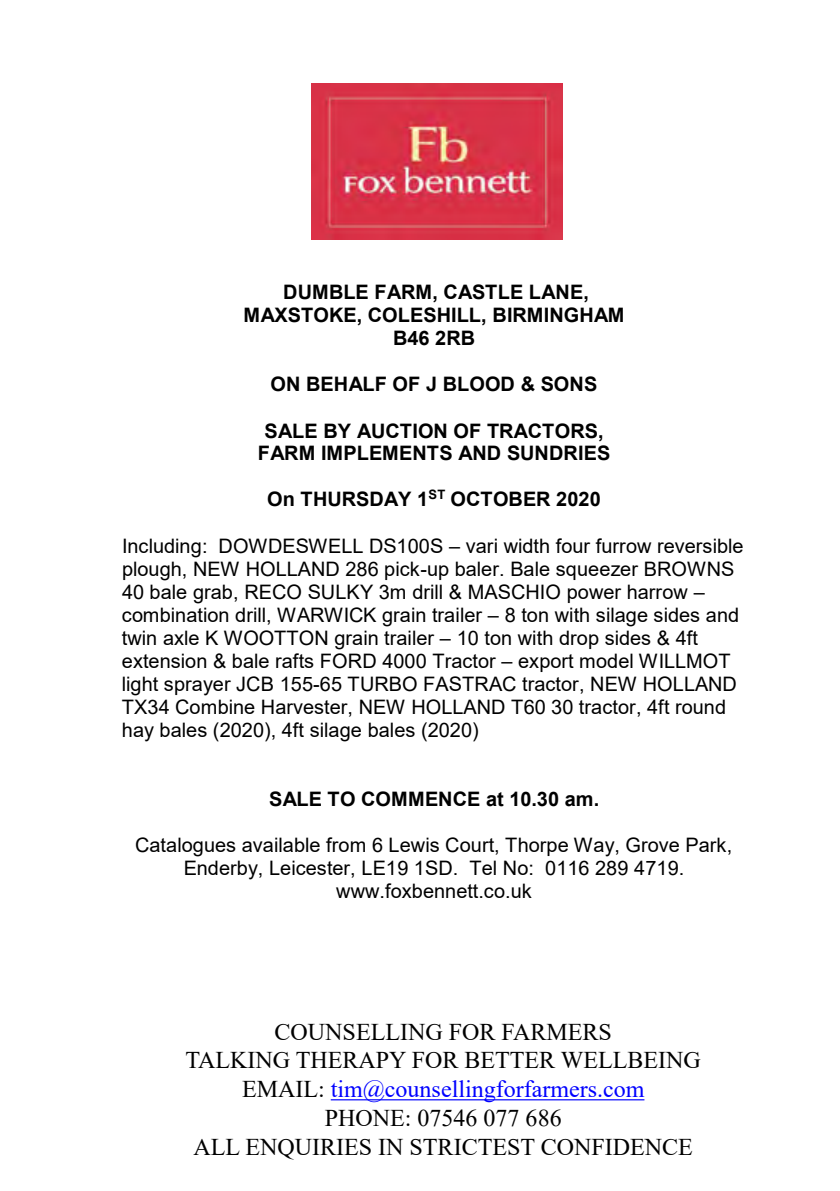
<style>
.page{position:relative;width:840px;height:1191px;background:#fff}
.page>*{position:absolute;margin:0;border:0;box-sizing:border-box;transform-origin:0 0}
.t1{font:24px/28.8px "Times New Roman";color:#000;text-align:center}
.t2{font:20px/23px "Arial";color:#000}
.t3{font:700 20px/23px "Arial";color:#000;text-align:center}
.s1{color:#00f}
</style>
<div class="page">
<img style="left:311px;top:84px;width:251px;height:156px">
<hr style="left:330px;top:1099px;width:314px;height:1px;background:#00f">
<p class="t3" style="left:243px;top:281px;width:382px">DUMBLE FARM, CASTLE LANE,<br>MAXSTOKE, COLESHILL, BIRMINGHAM<br>B46 2RB</p>
<p class="t3" style="left:270px;top:373px;width:328px">ON BEHALF OF J BLOOD &amp; SONS</p>
<p class="t3" style="left:258px;top:419px;width:354px">SALE BY AUCTION OF TRACTORS,<br>FARM IMPLEMENTS AND SUNDRIES</p>
<p class="t3" style="left:267px;top:488px;width:335px">On THURSDAY 1<sup>ST</sup> OCTOBER 2020</p>
<p class="t2" style="left:122px;top:534px;width:623px">Including: DOWDESWELL DS100S – vari width four furrow reversible plough, NEW HOLLAND 286 pick-up baler. Bale squeezer BROWNS 40 bale grab, RECO SULKY 3m drill &amp; MASCHIO power harrow – combination drill, WARWICK grain trailer – 8 ton with silage sides and twin axle K WOOTTON grain trailer – 10 ton with drop sides &amp; 4ft extension &amp; bale rafts FORD 4000 Tractor – export model WILLMOT light sprayer JCB 155-65 TURBO FASTRAC tractor, NEW HOLLAND TX34 Combine Harvester, NEW HOLLAND T60 30 tractor, 4ft round hay bales (2020), 4ft silage bales (2020)</p>
<p class="t3" style="left:269px;top:787px;width:331px">SALE TO COMMENCE at 10.30 am.</p>
<p class="t2" style="left:135px;top:833px;width:598px;text-align:center">Catalogues available from 6 Lewis Court, Thorpe Way, Grove Park,<br>Enderby, Leicester, LE19 1SD. Tel No: 0116 289 4719. www.foxbennett.co.uk</p>
<p class="t1" style="left:185px;top:1016px;width:516px">COUNSELLING FOR FARMERS<br>TALKING THERAPY FOR BETTER WELLBEING<br>EMAIL: <span class="s1">tim@counsellingforfarmers.com<br></span>PHONE: 07546 077 686<br>ALL ENQUIRIES IN STRICTEST CONFIDENCE</p>
</div>
